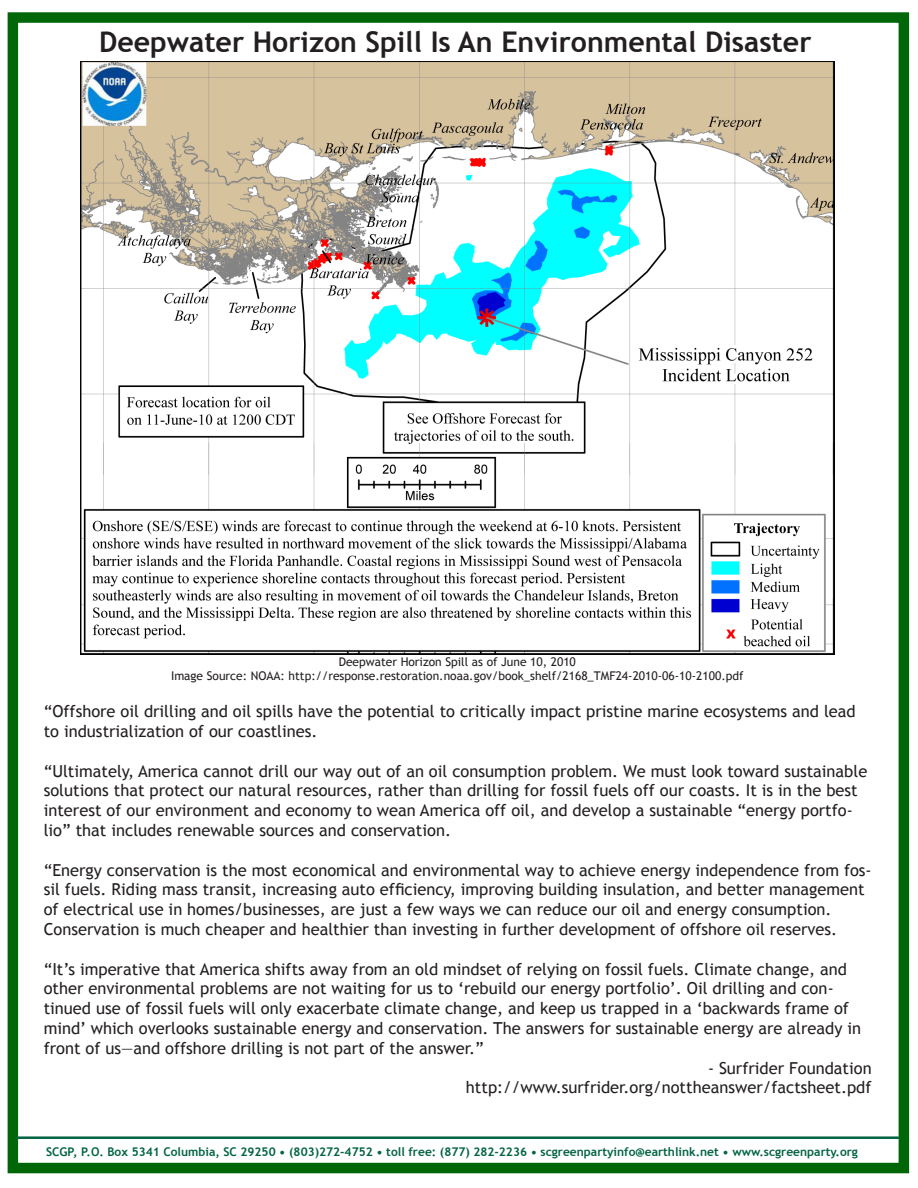
<style>
.page{position:relative;width:918px;height:1188px;background:#fff}
.page>*{position:absolute;margin:0;border:0;box-sizing:border-box;transform-origin:0 0}
.t1{font:700 28.5px "Trebuchet MS";color:#231f20}
.t2{font:16.5px/19.8px "Trebuchet MS";color:#231f20}
.t3{font:12px "Trebuchet MS";color:#231f20}
.t4{font:700 12px "Trebuchet MS";color:#026442}
</style>
<div class="page">
<div style="left:8px;top:12px;width:901px;height:1161px;border:10px solid #006708"></div>
<hr style="left:17px;top:1136px;width:882px;height:3px;background:#026442">
<img style="left:81px;top:62px;width:753px;height:592px">
<p class="t1" style="left:99px;top:24px;width:714px">Deepwater Horizon Spill Is An Environmental Disaster</p>
<p class="t3" style="left:339px;top:655px;width:239px">Deepwater Horizon Spill as of June 10, 2010</p>
<p class="t3" style="left:171px;top:669px;width:574px">Image Source: NOAA: http://response.restoration.noaa.gov/book_shelf/2168_TMF24-2010-06-10-2100.pdf</p>
<p class="t2" style="left:44px;top:702px;width:814px">“Offshore oil drilling and oil spills have the potential to critically impact pristine marine ecosystems and lead to industrialization of our coastlines.</p>
<p class="t2" style="left:44px;top:761px;width:825px">“Ultimately, America cannot drill our way out of an oil consumption problem. We must look toward sustainable solutions that protect our natural resources, rather than drilling for fossil fuels off our coasts. It is in the best interest of our environment and economy to wean America off oil, and develop a sustainable “energy portfo&shy;lio” that includes renewable sources and conservation.</p>
<p class="t2" style="left:44px;top:860px;width:829px">“Energy conservation is the most economical and environmental way to achieve energy independence from fos&shy;sil fuels. Riding mass transit, increasing auto efficiency, improving building insulation, and better management of electrical use in homes/businesses, are just a few ways we can reduce our oil and energy consumption.<br>Conservation is much cheaper and healthier than investing in further development of offshore oil reserves.</p>
<p class="t2" style="left:44px;top:959px;width:819px">“It’s imperative that America shifts away from an old mindset of relying on fossil fuels. Climate change, and other environmental problems are not waiting for us to ‘rebuild our energy portfolio’. Oil drilling and con&shy;tinued use of fossil fuels will only exacerbate climate change, and keep us trapped in a ‘backwards frame of mind’ which overlooks sustainable energy and conservation. The answers for sustainable energy are already in front of us—and offshore drilling is not part of the answer.”</p>
<p class="t2" style="left:708px;top:1058px;width:165px">- Surfrider Foundation</p>
<p class="t2" style="left:466px;top:1078px;width:407px">http://www.surfrider.org/nottheanswer/factsheet.pdf</p>
<p class="t4" style="left:46px;top:1145px;width:813px">SCGP, P.O. Box 5341 Columbia, SC 29250 • (803)272-4752 • toll free: (877) 282-2236 • scgreenpartyinfo@earthlink.net • www.scgreenparty.org</p>
</div>
